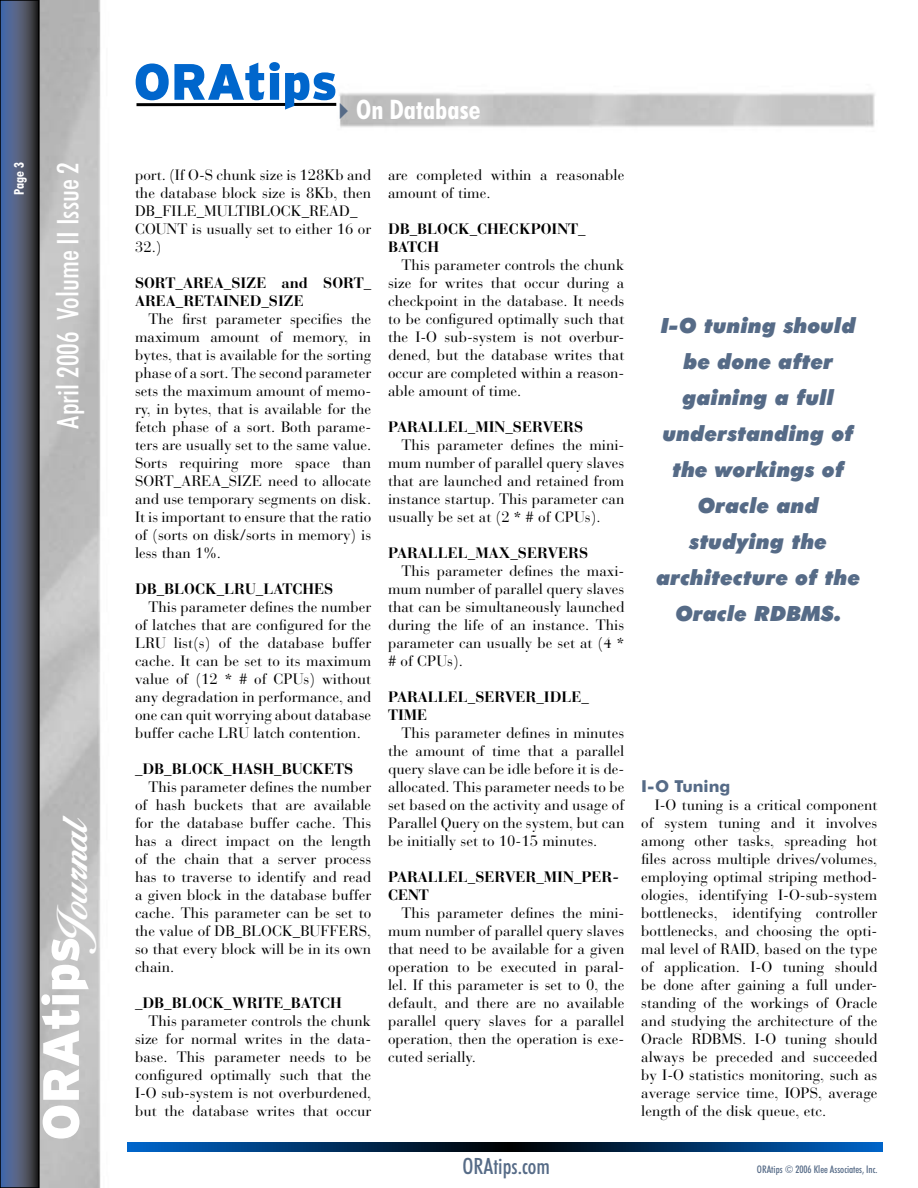
<style>
.page{position:relative;width:918px;height:1188px;background:#fff}
.page>*{position:absolute;margin:0;border:0;box-sizing:border-box;transform-origin:0 0}
.t1{font:900 51px "Interstate";letter-spacing:-.005em;color:#fff}
.t2{font:900 51px "Interstate";letter-spacing:-.005em;color:#06c}
.t3{font:500 condensed 30px "Futura BT";color:#fff}
.t4{font:700 condensed 27px "Futura BT";color:#fff}
.t5{font:500 condensed 22.5px "Futura BT";color:#566b87}
.t6{font:italic 900 21px/36px "Futura BT";color:#566b87;text-align:center}
.t7{font:700 16.5px "Futura BT";color:#566b87}
.t8{font:15px/18px "Bauer Bodoni";color:#000;text-align:justify}
.t9{font:700 15px/18px "Bauer Bodoni";color:#000}
.t10{font:700 condensed 13.5px "Futura BT";color:#fff}
.t11{font:500 condensed 10.5px "Futura BT";color:#566b87}
.s1{color:#566b87}
</style>
<div class="page">
<img style="left:40px;top:0;width:835px;height:1188px">
<hr style="left:136px;top:103px;width:200px;height:3px;background:#000">
<svg style="left:3px;top:3px;width:34px;height:1182px;background:#4b5774"></svg>
<div style="left:0;top:0;width:40px;height:1188px;border:2px solid #000"></div>
<svg style="left:128px;top:1142px;width:755px;height:10px;background:#003265"></svg>
<svg style="left:14px;top:162px;width:10px;height:6px"></svg>
<p class="t10" style="left:11px;top:195px;width:25px;rotate:-90deg">Page</p>
<h2 class="t3" style="left:50px;top:429px;width:268px;rotate:-90deg">April 2006 Volume II Issue 2</h2>
<h1 class="t1" style="left:32px;top:1141px;width:329px;rotate:-90deg">ORAtips <sub>Journal</sub></h1>
<h1 class="t2" style="left:134px;top:53px;width:206px">ORAtips</h1>
<h3 class="t4" style="left:331px;top:93px;width:151px"><span class="s1">✔</span>On Database</h3>
<p class="t8" style="left:135px;top:166px;width:238px;text-align:left">port. (If O-S chunk size is 128Kb and the database block size is 8Kb, then<br>DB_FILE_MULTIBLOCK_READ_<br>COUNT is usually set to either 16 or<br>32.)</p>
<p class="t9" style="left:135px;top:274px;width:238px">SORT_AREA_SIZE and SORT_<br>AREA_RETAINED_SIZE</p>
<p class="t8" style="left:135px;top:310px;width:238px;text-indent:14px">The first parameter specifies the maximum amount of memory, in bytes, that is available for the sorting phase of a sort. The second parameter sets the maximum amount of memo&shy;ry, in bytes, that is available for the fetch phase of a sort. Both parame&shy;ters are usually set to the same value.<br>Sorts requiring more space than SORT_AREA_SIZE need to allocate and use temporary segments on disk.<br>It is important to ensure that the ratio of (sorts on disk/sorts in memory) is less than 1%.</p>
<p class="t9" style="left:135px;top:580px;width:200px">DB_BLOCK_LRU_LATCHES</p>
<p class="t8" style="left:135px;top:598px;width:238px;text-indent:14px">This parameter defines the number of latches that are configured for the LRU list(s) of the database buffer cache. It can be set to its maximum value of (12 * # of CPUs) without any degradation in performance, and one can quit worrying about database buffer cache LRU latch contention.</p>
<p class="t9" style="left:135px;top:760px;width:220px">_DB_BLOCK_HASH_BUCKETS</p>
<p class="t8" style="left:135px;top:778px;width:238px;text-indent:14px">This parameter defines the number of hash buckets that are available for the database buffer cache. This has a direct impact on the length of the chain that a server process has to traverse to identify and read a given block in the database buffer cache. This parameter can be set to the value of DB_BLOCK_BUFFERS, so that every block will be in its own chain.</p>
<p class="t9" style="left:135px;top:994px;width:208px">_DB_BLOCK_WRITE_BATCH</p>
<p class="t8" style="left:135px;top:1012px;width:238px;text-indent:14px">This parameter controls the chunk size for normal writes in the data&shy;base. This parameter needs to be configured optimally such that the I-O sub-system is not overburdened, but the database writes that occur</p>
<p class="t8" style="left:388px;top:166px;width:238px">are completed within a reasonable amount of time.</p>
<p class="t9" style="left:388px;top:220px;width:199px">DB_BLOCK_CHECKPOINT_<br>BATCH</p>
<p class="t8" style="left:388px;top:256px;width:238px;text-indent:14px">This parameter controls the chunk size for writes that occur during a checkpoint in the database. It needs to be configured optimally such that the I-O sub-system is not overbur&shy;dened, but the database writes that occur are completed within a reason&shy;able amount of time.</p>
<p class="t9" style="left:388px;top:418px;width:197px">PARALLEL_MIN_SERVERS</p>
<p class="t8" style="left:388px;top:436px;width:238px;text-indent:14px">This parameter defines the mini&shy;mum number of parallel query slaves that are launched and retained from instance startup. This parameter can usually be set at (2 * # of CPUs).</p>
<p class="t9" style="left:388px;top:544px;width:202px">PARALLEL_MAX_SERVERS</p>
<p class="t8" style="left:388px;top:562px;width:238px;text-indent:14px">This parameter defines the maxi&shy;mum number of parallel query slaves that can be simultaneously launched during the life of an instance. This parameter can usually be set at (4 * # of CPUs).</p>
<p class="t9" style="left:388px;top:688px;width:202px">PARALLEL_SERVER_IDLE_<br>TIME</p>
<p class="t8" style="left:388px;top:724px;width:238px;text-indent:14px">This parameter defines in minutes the amount of time that a parallel query slave can be idle before it is de&shy;allocated. This parameter needs to be set based on the activity and usage of Parallel Query on the system, but can be initially set to 10-15 minutes.</p>
<p class="t9" style="left:388px;top:868px;width:232px">PARALLEL_SERVER_MIN_PER-<br>CENT</p>
<p class="t8" style="left:388px;top:904px;width:238px;text-indent:14px">This parameter defines the mini&shy;mum number of parallel query slaves that need to be available for a given operation to be executed in paral&shy;lel. If this parameter is set to 0, the default, and there are no available parallel query slaves for a parallel operation, then the operation is exe&shy;cuted serially.</p>
<h3 class="t6" style="left:656px;top:308px;width:206px">I-O tuning should be done after gaining a full understanding of the workings of<br>Oracle and studying the architecture of the<br>Oracle RDBMS.</h3>
<p class="t7" style="left:641px;top:776px;width:91px">I-O Tuning</p>
<p class="t8" style="left:641px;top:796px;width:238px;text-indent:14px">I-O tuning is a critical component of system tuning and it involves among other tasks, spreading hot files across multiple drives/volumes, employing optimal striping method&shy;ologies, identifying I-O-sub-system bottlenecks, identifying controller bottlenecks, and choosing the opti&shy;mal level of RAID, based on the type of application. I-O tuning should be done after gaining a full under&shy;standing of the workings of Oracle and studying the architecture of the Oracle RDBMS. I-O tuning should always be preceded and succeeded by I-O statistics monitoring, such as average service time, IOPS, average length of the disk queue, etc.</p>
<h3 class="t5" style="left:463px;top:1152px;width:89px">ORAtips.com</h3>
<p class="t11" style="left:757px;top:1163px;width:122px">ORAtips © 2006 Klee Associates, Inc.</p>
</div>
